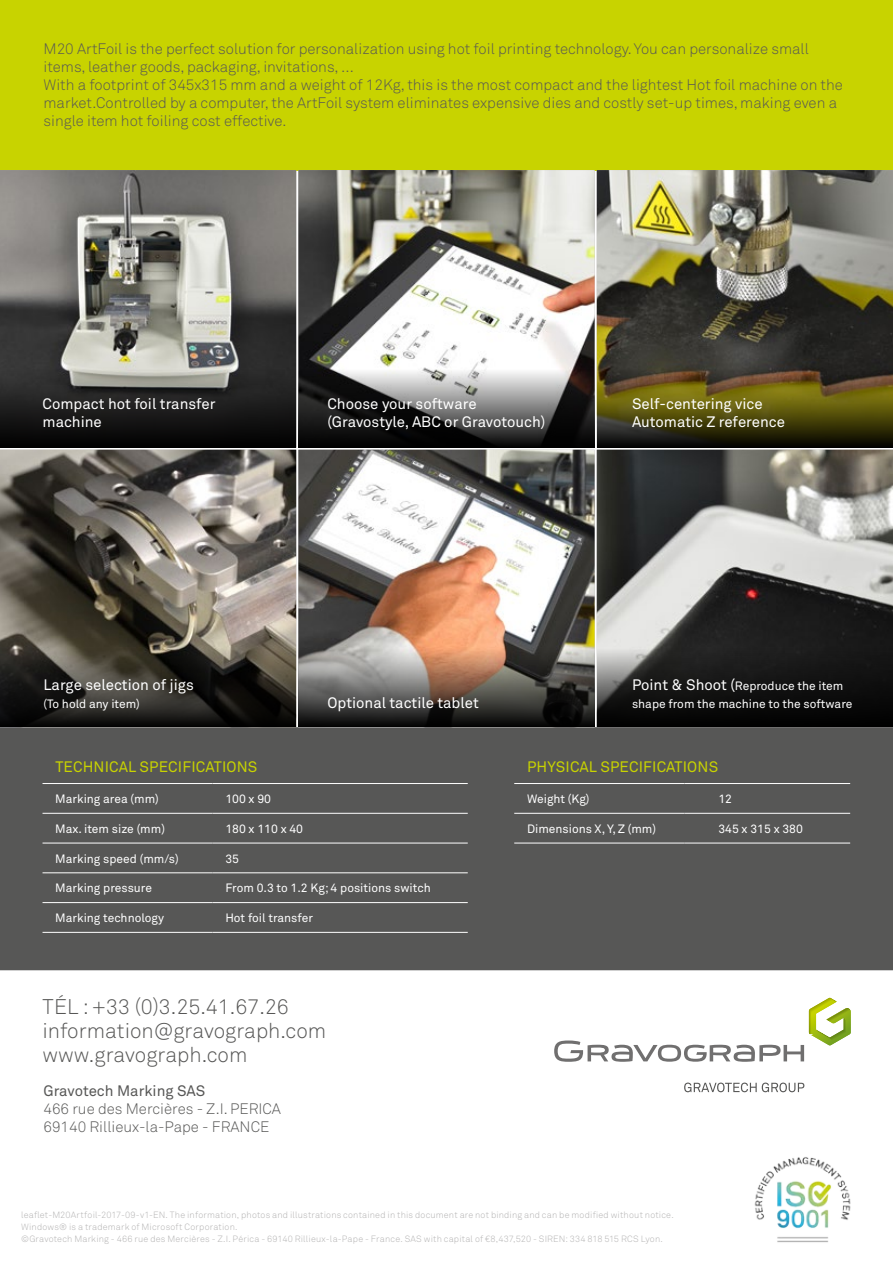
<style>
.page{position:relative;width:893px;height:1263px;background:#fff}
.page>*{position:absolute;margin:0;border:0;box-sizing:border-box;transform-origin:0 0}
.t1{font:300 21px/24px "Akkurat Std";color:#575756}
.t2{font:300 15px/18px "Akkurat Std";color:#575756}
.t3{font:15px/18px "Akkurat Std";color:#fff}
.t4{font:15px "Akkurat Std";letter-spacing:.01em;color:#c8d300}
.t5{font:15px "Akkurat Std";color:#575756}
.t6{font:12px/18px "Akkurat Std";color:#fff}
.t7{font:300 9px/12px "Akkurat Std";letter-spacing:.02em;color:#b3b2b2}
.s1{font-size:15px}
</style>
<div class="page">
<div style="left:0;top:727px;width:893px;height:243px;background:#575756"></div>
<div style="left:0;top:0;width:893px;height:170px;background:#c8d300"></div>
<svg style="left:554px;top:998px;width:297px;height:64px"></svg>
<svg style="left:684px;top:1082px;width:120px;height:10px"></svg>
<img style="left:0;top:170px;width:296px;height:199px">
<img style="left:0;top:450px;width:296px;height:198px">
<img style="left:298px;top:170px;width:297px;height:199px">
<img style="left:298px;top:450px;width:297px;height:198px">
<img style="left:597px;top:170px;width:296px;height:199px">
<img style="left:597px;top:450px;width:296px;height:198px">
<img style="left:754px;top:1157px;width:97px;height:86px">
<svg style="left:0;top:369px;width:296px;height:79px;background:#2a2a29"></svg>
<svg style="left:298px;top:369px;width:297px;height:79px;background:#50504f"></svg>
<svg style="left:298px;top:648px;width:297px;height:79px;background:#615852"></svg>
<svg style="left:597px;top:648px;width:296px;height:79px;background:#1c1c1c"></svg>
<svg style="left:0;top:648px;width:296px;height:79px;background:#2c2a25"></svg>
<svg style="left:597px;top:369px;width:296px;height:79px;background:#4c4313"></svg>
<hr style="left:43px;top:783px;width:170px;height:1px;background:#fff">
<hr style="left:213px;top:783px;width:255px;height:1px;background:#fff">
<hr style="left:43px;top:813px;width:170px;height:1px;background:#fff">
<hr style="left:213px;top:813px;width:255px;height:1px;background:#fff">
<hr style="left:43px;top:843px;width:170px;height:1px;background:#fff">
<hr style="left:213px;top:843px;width:255px;height:1px;background:#fff">
<hr style="left:43px;top:872px;width:170px;height:1px;background:#fff">
<hr style="left:213px;top:872px;width:255px;height:1px;background:#fff">
<hr style="left:43px;top:902px;width:170px;height:1px;background:#fff">
<hr style="left:213px;top:902px;width:255px;height:1px;background:#fff">
<hr style="left:43px;top:932px;width:170px;height:1px;background:#fff">
<hr style="left:213px;top:932px;width:255px;height:1px;background:#fff">
<hr style="left:514px;top:783px;width:170px;height:1px;background:#fff">
<hr style="left:684px;top:783px;width:166px;height:1px;background:#fff">
<hr style="left:514px;top:813px;width:170px;height:1px;background:#fff">
<hr style="left:684px;top:813px;width:166px;height:1px;background:#fff">
<hr style="left:514px;top:843px;width:170px;height:1px;background:#fff">
<hr style="left:684px;top:843px;width:166px;height:1px;background:#fff">
<p class="t2" style="left:43px;top:40px;width:801px">M20 ArtFoil is the perfect solution for personalization using hot foil printing technology. You can personalize small items, leather goods, packaging, invitations, …<br>With a footprint of 345x315 mm and a weight of 12Kg, this is the most compact and the lightest Hot foil machine on the market.Controlled by a computer, the ArtFoil system eliminates expensive dies and costly set-up times, making even a single item hot foiling cost effective.</p>
<p class="t3" style="left:43px;top:395px;width:175px">Compact hot foil transfer machine</p>
<p class="t3" style="left:43px;top:676px;width:152px">Large selection of jigs</p>
<p class="t6" style="left:43px;top:695px;width:98px">(To hold any item)</p>
<p class="t3" style="left:327px;top:395px;width:219px">Choose your software (Gravostyle, ABC or Gravotouch)</p>
<p class="t3" style="left:632px;top:395px;width:155px">Self-centering vice<br>Automatic Z reference</p>
<p class="t3" style="left:327px;top:694px;width:153px">Optional tactile tablet</p>
<p class="t6" style="left:632px;top:677px;width:222px"><span class="s1">Point &amp; Shoot (</span>Reproduce the item shape from the machine to the software</p>
<p class="t4" style="left:55px;top:758px;width:204px">TECHNICAL SPECIFICATIONS</p>
<p class="t6" style="left:55px;top:790px;width:105px">Marking area (mm)</p>
<p class="t6" style="left:225px;top:790px;width:47px">100 x 90</p>
<p class="t6" style="left:55px;top:820px;width:111px">Max. item size (mm)</p>
<p class="t6" style="left:225px;top:820px;width:79px">180 x 110 x 40</p>
<p class="t6" style="left:55px;top:849px;width:125px">Marking speed (mm/s)</p>
<p class="t6" style="left:225px;top:849px;width:15px">35</p>
<p class="t6" style="left:55px;top:879px;width:98px">Marking pressure</p>
<p class="t6" style="left:225px;top:879px;width:207px">From 0.3 to 1.2 Kg; 4 positions switch</p>
<p class="t6" style="left:55px;top:909px;width:110px">Marking technology</p>
<p class="t6" style="left:225px;top:909px;width:89px">Hot foil transfer</p>
<h1 class="t1" style="left:43px;top:995px;width:285px">TÉL : +33 (0)3.25.41.67.26 information@gravograph.com www.gravograph.com</h1>
<p class="t5" style="left:43px;top:1082px;width:163px">Gravotech Marking SAS</p>
<p class="t2" style="left:43px;top:1099px;width:239px">466 rue des Mercières - Z.I. PERICA<br>69140 Rillieux-la-Pape - FRANCE</p>
<p class="t4" style="left:527px;top:758px;width:193px">PHYSICAL SPECIFICATIONS</p>
<p class="t6" style="left:527px;top:790px;width:64px">Weight (Kg)</p>
<p class="t6" style="left:718px;top:790px;width:15px">12</p>
<p class="t6" style="left:527px;top:820px;width:131px">Dimensions X, Y, Z (mm)</p>
<p class="t6" style="left:718px;top:820px;width:86px">345 x 315 x 380</p>
<p class="t7" style="left:21px;top:1208px;width:654px">leaflet-M20Artfoil-2017-09-v1-EN. The information, photos and illustrations contained in this document are not binding and can be modified without notice.<br>Windows® is a trademark of Microsoft Corporation.<br>©Gravotech Marking - 466 rue des Mercières - Z.I. Périca - 69140 Rillieux-la-Pape - France. SAS with capital of €8,437,520 - SIREN: 334 818 515 RCS Lyon.</p>
</div>
